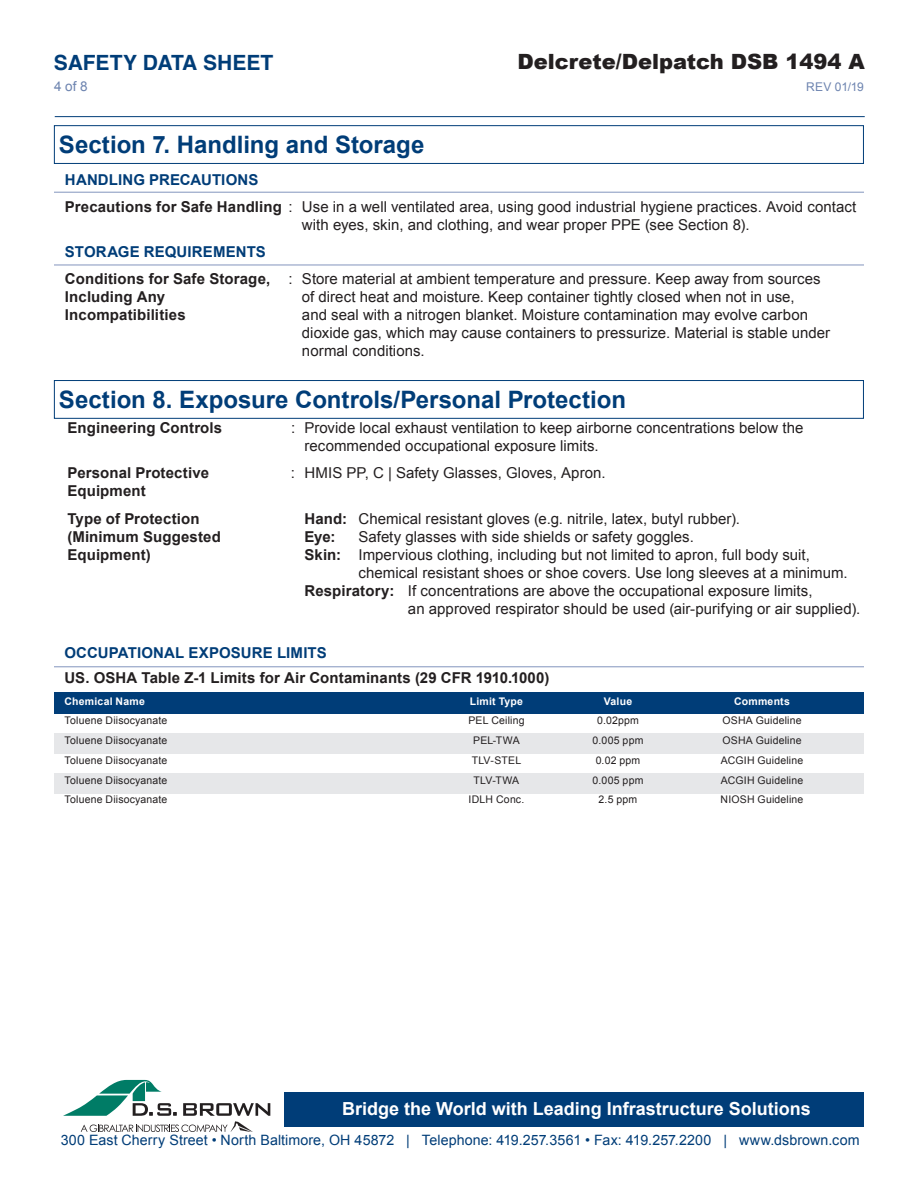
<style>
.page{position:relative;width:918px;height:1188px;background:#fff}
.page>*{position:absolute;margin:0;border:0;box-sizing:border-box;transform-origin:0 0}
.t1{font:700 24px "Arial";color:#003d78}
.t2{font:900 21px "Arial";color:#231f20}
.t3{font:700 21px "Helvetica";letter-spacing:-.005em;color:#003d78}
.t4{font:700 18px "Arial";color:#fff}
.t5{font:15px/18px "Arial";letter-spacing:.005em;color:#231f20}
.t6{font:700 15px/27.2px "Arial";letter-spacing:.01em;color:#231f20}
.t7{font:700 15px "Arial";letter-spacing:.005em;color:#003d78}
.t8{font:14.25px "Arial";letter-spacing:.005em;color:#003d78}
.t9{font:13.5px "Arial";color:#6c83af}
.t10{font:12px "Arial";letter-spacing:.005em;color:#6c83af}
.t11{font:10.5px "Arial";letter-spacing:.015em;color:#231f20}
.t12{font:700 10.5px "Arial";letter-spacing:.02em;color:#fff}
.s1{font-weight:700;color:#003d78}
.s2{font-weight:700}
</style>
<div class="page">
<div style="left:285px;top:1092px;width:579px;height:35px;background:#003d78"></div>
<hr style="left:55px;top:116px;width:810px;height:1px;background:#003d78">
<svg style="left:63px;top:1080px;width:207px;height:52px"></svg>
<div style="left:54px;top:125px;width:810px;height:39px;border:1px solid #003d78"></div>
<hr style="left:54px;top:192px;width:810px;height:1px;background:#8395bd">
<hr style="left:54px;top:265px;width:810px;height:1px;background:#8395bd">
<div style="left:54px;top:380px;width:810px;height:39px;border:1px solid #003d78"></div>
<div style="left:54px;top:692px;width:810px;height:22px;background:#003d78"></div>
<div style="left:54px;top:733px;width:810px;height:21px;background:#e6e7e9"></div>
<hr style="left:54px;top:666px;width:810px;height:1px;background:#8395bd">
<div style="left:54px;top:773px;width:810px;height:21px;background:#e6e7e9"></div>
<h2 class="t3" style="left:54px;top:45px;width:221px">SAFETY DATA SHEET</h2>
<h2 class="t2" style="left:518px;top:46px;width:349px">Delcrete/Delpatch DSB 1494 A</h2>
<p class="t10" style="left:806px;top:79px;width:59px">REV 01/19</p>
<p class="t9" style="left:54px;top:77px;width:35px">4 of 8</p>
<h1 class="t1" style="left:59px;top:129px;width:367px">Section 7. Handling and Storage</h1>
<p class="t5" style="left:65px;top:166px;width:793px;line-height:27.2px"><span class="s1">HANDLING PRECAUTIONS<br></span><span class="s2">Precautions for Safe Handling</span> : Use in a well ventilated area, using good industrial hygiene practices. Avoid contact</p>
<p class="t5" style="left:302px;top:216px;width:449px">with eyes, skin, and clothing, and wear proper PPE (see Section 8).</p>
<p class="t5" style="left:65px;top:238px;width:757px;line-height:27.2px"><span class="s1">STORAGE REQUIREMENTS<br></span><span class="s2">Conditions for Safe Storage,</span> : Store material at ambient temperature and pressure. Keep away from sources</p>
<p class="t6" style="left:65px;top:284px;width:102px">Including Any</p>
<p class="t5" style="left:302px;top:288px;width:494px">of direct heat and moisture. Keep container tightly closed when not in use,</p>
<p class="t6" style="left:65px;top:302px;width:122px">Incompatibilities</p>
<p class="t5" style="left:302px;top:306px;width:530px">and seal with a nitrogen blanket. Moisture contamination may evolve carbon dioxide gas, which may cause containers to pressurize. Material is stable under normal conditions.</p>
<h1 class="t1" style="left:59px;top:384px;width:569px">Section 8. Exposure Controls/Personal Protection</h1>
<p class="t6" style="left:68px;top:415px;width:156px">Engineering Controls</p>
<p class="t5" style="left:304px;top:419px;width:501px;text-indent:-13px">: Provide local exhaust ventilation to keep airborne concentrations below the recommended occupational exposure limits.</p>
<p class="t6" style="left:67px;top:460px;width:143px">Personal Protective</p>
<p class="t5" style="left:291px;top:464px;width:316px">: HMIS PP, C | Safety Glasses, Gloves, Apron.</p>
<p class="t6" style="left:67px;top:478px;width:134px">Equipment<br>Type of Protection</p>
<p class="t5" style="left:304px;top:509px;width:437px"><span class="s2">Hand:</span> Chemical resistant gloves (e.g. nitrile, latex, butyl rubber).</p>
<p class="t6" style="left:67px;top:523px;width:155px">(Minimum Suggested</p>
<p class="t6" style="left:304px;top:523px;width:33px">Eye:</p>
<p class="t5" style="left:358px;top:527px;width:337px">Safety glasses with side shields or safety goggles.</p>
<p class="t6" style="left:67px;top:541px;width:85px">Equipment)</p>
<p class="t5" style="left:304px;top:545px;width:507px"><span class="s2">Skin:</span> Impervious clothing, including but not limited to apron, full body suit,</p>
<p class="t5" style="left:358px;top:563px;width:491px">chemical resistant shoes or shoe covers. Use long sleeves at a minimum.</p>
<p class="t5" style="left:304px;top:581px;width:510px"><span class="s2">Respiratory:</span> If concentrations are above the occupational exposure limits,</p>
<p class="t5" style="left:408px;top:599px;width:454px">an approved respirator should be used (air-purifying or air supplied).</p>
<p class="t7" style="left:64px;top:643px;width:264px">OCCUPATIONAL EXPOSURE LIMITS</p>
<p class="t6" style="left:64px;top:664px;width:486px">US. OSHA Table Z-1 Limits for Air Contaminants (29 CFR 1910.1000)</p>
<p class="t12" style="left:64px;top:694px;width:82px">Chemical Name</p>
<p class="t12" style="left:470px;top:694px;width:55px">Limit Type</p>
<p class="t12" style="left:604px;top:694px;width:30px">Value</p>
<p class="t12" style="left:734px;top:694px;width:57px">Comments</p>
<p class="t11" style="left:64px;top:714px;width:104px">Toluene Diisocyanate</p>
<p class="t11" style="left:468px;top:714px;width:58px">PEL Ceiling</p>
<p class="t11" style="left:597px;top:714px;width:43px">0.02ppm</p>
<p class="t11" style="left:722px;top:714px;width:81px">OSHA Guideline</p>
<p class="t11" style="left:64px;top:734px;width:104px">Toluene Diisocyanate</p>
<p class="t11" style="left:473px;top:734px;width:48px">PEL-TWA</p>
<p class="t11" style="left:593px;top:734px;width:52px">0.005 ppm</p>
<p class="t11" style="left:722px;top:734px;width:81px">OSHA Guideline</p>
<p class="t11" style="left:64px;top:753px;width:104px">Toluene Diisocyanate</p>
<p class="t11" style="left:472px;top:753px;width:51px">TLV-STEL</p>
<p class="t11" style="left:596px;top:753px;width:46px">0.02 ppm</p>
<p class="t11" style="left:721px;top:753px;width:84px">ACGIH Guideline</p>
<p class="t11" style="left:64px;top:773px;width:104px">Toluene Diisocyanate</p>
<p class="t11" style="left:474px;top:773px;width:47px">TLV-TWA</p>
<p class="t11" style="left:593px;top:773px;width:52px">0.005 ppm</p>
<p class="t11" style="left:721px;top:773px;width:84px">ACGIH Guideline</p>
<p class="t11" style="left:64px;top:793px;width:104px">Toluene Diisocyanate</p>
<p class="t11" style="left:469px;top:793px;width:57px">IDLH Conc.</p>
<p class="t11" style="left:599px;top:793px;width:40px">2.5 ppm</p>
<p class="t11" style="left:721px;top:793px;width:84px">NIOSH Guideline</p>
<p class="t4" style="left:342px;top:1097px;width:470px">Bridge the World with Leading Infrastructure Solutions</p>
<p class="t8" style="left:61px;top:1131px;width:800px">300 East Cherry Street • North Baltimore, OH 45872 | Telephone: 419.257.3561 • Fax: 419.257.2200 | www.dsbrown.com</p>
</div>
